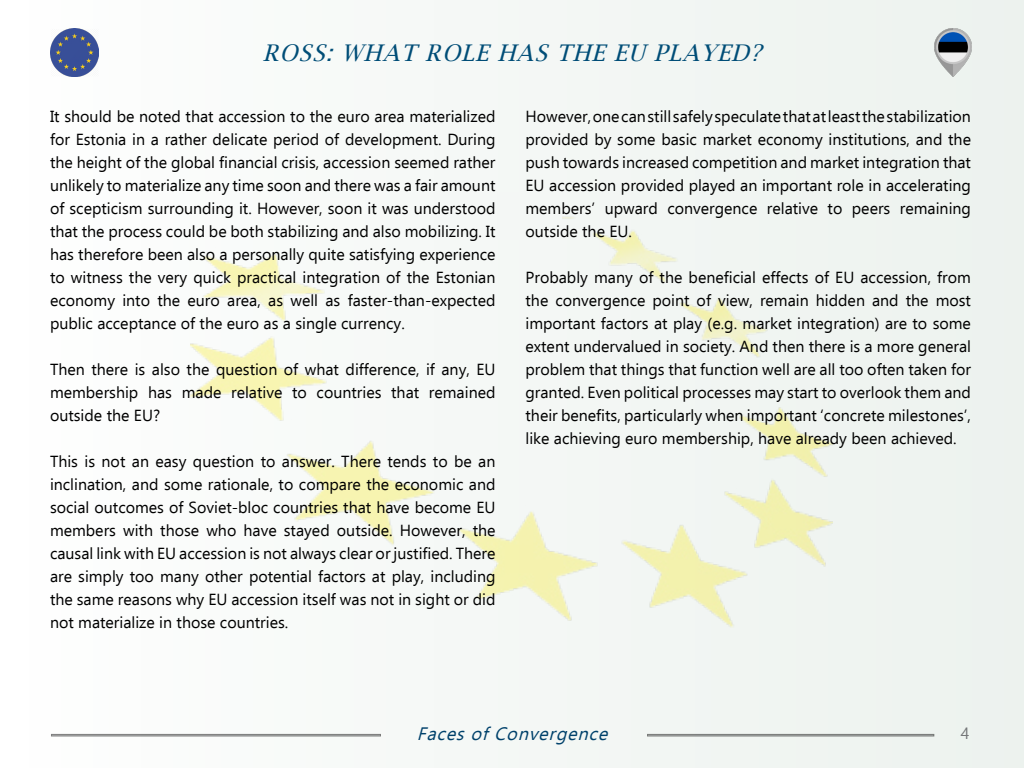
<style>
.page{position:relative;width:1024px;height:768px;background:#f4f8f5}
.page>*{position:absolute;margin:0;border:0;box-sizing:border-box;transform-origin:0 0}
.t1{font:italic 23px "Lucida Bright";color:#004d77}
.t2{font:italic 18px "Ebrima";color:#00416b}
.t3{font:16px/23px "Ebrima";color:#000;text-align:justify}
.t4{font:16px "Ebrima";color:#757779}
</style>
<div class="page">
<img style="left:191px;top:216px;width:642px;height:411px">
<img style="left:50px;top:28px;width:49px;height:48px">
<img style="left:934px;top:28px;width:38px;height:48px">
<div style="left:497px;top:192px;width:65px;height:48px;background:#f4f7f5"></div>
<div style="left:296px;top:198px;width:70px;height:41px;background:#f8faf8"></div>
<h1 class="t1" style="left:263px;top:40px;width:507px">ROSS: WHAT ROLE HAS THE EU PLAYED?</h1>
<p class="t3" style="left:50px;top:105px;width:447px">It should be noted that accession to the euro area materialized for Estonia in a rather delicate period of development. During the height of the global financial crisis, accession seemed rather unlikely to materialize any time soon and there was a fair amount of scepticism surrounding it. However, soon it was understood that the process could be both stabilizing and also mobilizing. It has therefore been also a personally quite satisfying experience to witness the very quick practical integration of the Estonian economy into the euro area, as well as faster-than-expected public acceptance of the euro as a single currency.</p>
<p class="t3" style="left:50px;top:358px;width:447px">Then there is also the question of what difference, if any, EU membership has made relative to countries that remained outside the EU?</p>
<p class="t3" style="left:50px;top:450px;width:447px">This is not an easy question to answer. There tends to be an inclination, and some rationale, to compare the economic and social outcomes of Soviet-bloc countries that have become EU members with those who have stayed outside. However, the causal link with EU accession is not always clear or justified. There are simply too many other potential factors at play, including the same reasons why EU accession itself was not in sight or did not materialize in those countries.</p>
<p class="t3" style="left:526px;top:105px;width:447px">However, one can still safely speculate that at least the stabilization provided by some basic market economy institutions, and the push towards increased competition and market integration that EU accession provided played an important role in accelerating members’ upward convergence relative to peers remaining outside the EU.</p>
<p class="t3" style="left:526px;top:266px;width:447px">Probably many of the beneficial effects of EU accession, from the convergence point of view, remain hidden and the most important factors at play (e.g. market integration) are to some extent undervalued in society. And then there is a more general problem that things that function well are all too often taken for granted. Even political processes may start to overlook them and their benefits, particularly when important ‘concrete milestones’, like achieving euro membership, have already been achieved.</p>
<p class="t2" style="left:417px;top:721px;width:199px">FacesofConvergence</p>
<p class="t4" style="left:961px;top:722px;width:10px">4</p>
</div>
